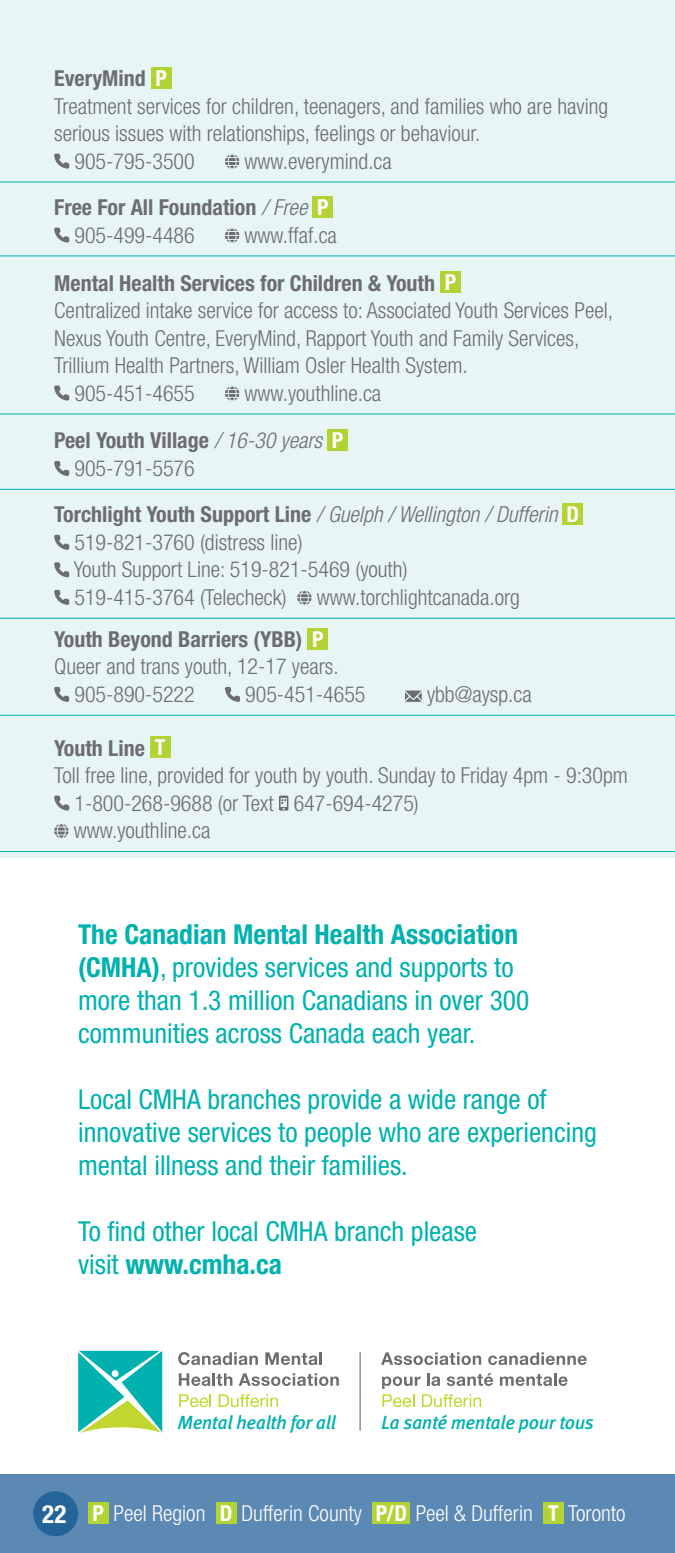
<style>
.page{position:relative;width:675px;height:1553px;background:#fff}
.page>*{position:absolute;margin:0;border:0;box-sizing:border-box;transform-origin:0 0}
.body_3{font:condensed 27.5px/33px "Helvetica Neue LT Std";color:#00b1b0}
.body_1_indent_YOUTH{font:300 condensed 22px/27.5px "Helvetica Neue LT Std";color:#6c6d70}
.body_1_indent_YOUTH-2{font:700 condensed 22px "Helvetica Neue LT Std";color:#6c6d70}
.body_1_indent_YOUTH-3{font:italic 300 condensed 22px "Helvetica Neue LT Std";color:#6c6d70}
.t1{font:300 condensed 22px "Helvetica Neue LT Std";color:#fff}
.body_1_indent{font:700 condensed 22px "Helvetica Neue LT Std";color:#fff}
.t2{font:italic 500 19px "Meta Pro";letter-spacing:-.025em;color:#00b1b0}
.s1{color:#fff}
.s2{font-weight:300;font-style:italic}
.s3{font-weight:700;font-style:normal}
.s4{font-weight:700;font-style:normal;color:#fff}
.s5{font-weight:700}
.s6{font-weight:700;font-size:25px}
</style>
<div class="page">
<div style="left:0;top:0;width:675px;height:102px;background:#e7f5f4"></div>
<div style="left:0;top:1474px;width:675px;height:78px;background:#5c89b4"></div>
<div style="left:88px;top:1502px;width:20px;height:21px;background:#b3d234"></div>
<div style="left:216px;top:1502px;width:20px;height:21px;background:#b3d234"></div>
<div style="left:373px;top:1502px;width:37px;height:21px;background:#b3d234"></div>
<div style="left:543px;top:1502px;width:21px;height:21px;background:#b3d234"></div>
<div style="left:33px;top:1491px;width:45px;height:45px;background:#256498;border-radius:50%"></div>
<div style="left:0;top:253px;width:675px;height:166px;background:#e7f5f4"></div>
<hr style="left:0;top:413px;width:675px;height:1px;background:#00b1b0">
<div style="left:440px;top:272px;width:21px;height:21px;background:#b3d234"></div>
<svg style="left:54px;top:385px;width:15px;height:15px"></svg>
<svg style="left:225px;top:386px;width:14px;height:14px"></svg>
<div style="left:0;top:612px;width:675px;height:105px;background:#e7f5f4"></div>
<hr style="left:0;top:715px;width:675px;height:1px;background:#00b1b0">
<div style="left:308px;top:628px;width:20px;height:21px;background:#b3d234"></div>
<svg style="left:54px;top:687px;width:15px;height:15px"></svg>
<svg style="left:225px;top:687px;width:15px;height:15px"></svg>
<svg style="left:405px;top:690px;width:17px;height:12px"></svg>
<div style="left:0;top:717px;width:675px;height:140px;background:#e7f5f4"></div>
<hr style="left:0;top:851px;width:675px;height:1px;background:#00b1b0">
<div style="left:150px;top:737px;width:20px;height:21px;background:#b3d234"></div>
<svg style="left:54px;top:795px;width:15px;height:15px"></svg>
<svg style="left:279px;top:795px;width:9px;height:15px"></svg>
<svg style="left:54px;top:824px;width:15px;height:14px"></svg>
<div style="left:0;top:489px;width:675px;height:130px;background:#e7f5f4"></div>
<hr style="left:0;top:618px;width:675px;height:1px;background:#00b1b0">
<div style="left:563px;top:503px;width:20px;height:22px;background:#b3d234"></div>
<svg style="left:54px;top:535px;width:15px;height:15px"></svg>
<svg style="left:54px;top:562px;width:15px;height:15px"></svg>
<svg style="left:54px;top:590px;width:15px;height:15px"></svg>
<svg style="left:297px;top:590px;width:15px;height:15px"></svg>
<div style="left:0;top:417px;width:675px;height:72px;background:#e7f5f4"></div>
<hr style="left:0;top:489px;width:675px;height:1px;background:#00b1b0">
<div style="left:327px;top:430px;width:21px;height:21px;background:#b3d234"></div>
<svg style="left:54px;top:461px;width:15px;height:15px"></svg>
<hr style="left:360px;top:1352px;width:1px;height:78px;background:#57585a">
<svg style="left:381px;top:1352px;width:100px;height:13px"></svg>
<svg style="left:488px;top:1352px;width:99px;height:13px"></svg>
<svg style="left:382px;top:1376px;width:39px;height:12px"></svg>
<svg style="left:427px;top:1373px;width:13px;height:13px"></svg>
<svg style="left:447px;top:1373px;width:46px;height:13px"></svg>
<svg style="left:500px;top:1373px;width:68px;height:13px"></svg>
<svg style="left:178px;top:1352px;width:80px;height:13px"></svg>
<svg style="left:265px;top:1352px;width:57px;height:13px"></svg>
<svg style="left:179px;top:1373px;width:53px;height:13px"></svg>
<svg style="left:239px;top:1373px;width:100px;height:13px"></svg>
<svg style="left:78px;top:1350px;width:84px;height:82px;background:#49c4ab"></svg>
<svg style="left:179px;top:1394px;width:32px;height:13px"></svg>
<svg style="left:219px;top:1394px;width:59px;height:13px"></svg>
<svg style="left:382px;top:1394px;width:32px;height:13px"></svg>
<svg style="left:422px;top:1394px;width:59px;height:13px"></svg>
<div style="left:0;top:53px;width:675px;height:130px;background:#e7f5f4"></div>
<hr style="left:0;top:182px;width:675px;height:1px;background:#00b1b0">
<div style="left:151px;top:67px;width:20px;height:22px;background:#b3d234"></div>
<svg style="left:54px;top:154px;width:15px;height:15px"></svg>
<svg style="left:225px;top:154px;width:14px;height:15px"></svg>
<div style="left:0;top:183px;width:675px;height:72px;background:#e7f5f4"></div>
<hr style="left:0;top:255px;width:675px;height:1px;background:#00b1b0">
<div style="left:313px;top:196px;width:20px;height:21px;background:#b3d234"></div>
<svg style="left:54px;top:227px;width:15px;height:16px"></svg>
<svg style="left:225px;top:228px;width:14px;height:14px"></svg>
<p class="body_1_indent_YOUTH-2" style="left:54px;top:65px;width:114px">EveryMind <span class="s1">P</span></p>
<p class="body_1_indent_YOUTH" style="left:54px;top:92px;width:556px">Treatment services for children, teenagers, and families who are having serious issues with relationships, feelings or behaviour.</p>
<p class="body_1_indent_YOUTH" style="left:74px;top:147px;width:122px">905-795-3500</p>
<p class="body_1_indent_YOUTH" style="left:245px;top:147px;width:149px">www.everymind.ca</p>
<p class="body_1_indent_YOUTH-2" style="left:54px;top:194px;width:276px">Free For All Foundation <span class="s2">/ Free</span> <span class="s1">P</span></p>
<p class="body_1_indent_YOUTH" style="left:74px;top:221px;width:122px">905-499-4486</p>
<p class="body_1_indent_YOUTH" style="left:245px;top:221px;width:94px">www.ffaf.ca</p>
<p class="body_1_indent_YOUTH-2" style="left:54px;top:269px;width:403px">Mental Health Services for Children &amp; Youth <span class="s1">P</span></p>
<p class="body_1_indent_YOUTH" style="left:54px;top:296px;width:560px">Centralized intake service for access to: Associated Youth Services Peel,<br>Nexus Youth Centre, EveryMind, Rapport Youth and Family Services,<br>Trillium Health Partners, William Osler Health System.</p>
<p class="body_1_indent_YOUTH" style="left:74px;top:379px;width:122px">905-451-4655</p>
<p class="body_1_indent_YOUTH" style="left:245px;top:379px;width:138px">www.youthline.ca</p>
<p class="body_1_indent_YOUTH-2" style="left:54px;top:427px;width:291px">Peel Youth Village <span class="s2">/ 16-30 years</span> <span class="s1">P</span></p>
<p class="body_1_indent_YOUTH" style="left:74px;top:454px;width:122px">905-791-5576</p>
<p class="body_1_indent_YOUTH-3" style="left:54px;top:502px;width:527px"><span class="s3">Torchlight Youth Support Line</span> / Guelph / Wellington / Dufferin <span class="s4">D</span></p>
<p class="body_1_indent_YOUTH" style="left:74px;top:528px;width:230px">519-821-3760 (distress line)</p>
<p class="body_1_indent_YOUTH" style="left:74px;top:555px;width:335px">Youth Support Line: 519-821-5469 (youth)</p>
<p class="body_1_indent_YOUTH" style="left:74px;top:583px;width:214px">519-415-3764 (Telecheck)</p>
<p class="body_1_indent_YOUTH" style="left:317px;top:583px;width:205px">www.torchlightcanada.org</p>
<p class="body_1_indent_YOUTH-2" style="left:54px;top:626px;width:271px">Youth Beyond Barriers (YBB) <span class="s1">P</span></p>
<p class="body_1_indent_YOUTH" style="left:54px;top:652px;width:286px">Queer and trans youth, 12-17 years.</p>
<p class="body_1_indent_YOUTH" style="left:74px;top:680px;width:122px">905-890-5222</p>
<p class="body_1_indent_YOUTH" style="left:245px;top:680px;width:122px">905-451-4655</p>
<p class="body_1_indent_YOUTH" style="left:427px;top:680px;width:106px">ybb@aysp.ca</p>
<p class="body_1_indent_YOUTH-2" style="left:54px;top:734px;width:92px">Youth Line</p>
<p class="body_1_indent" style="left:155px;top:734px;width:12px">T</p>
<p class="body_1_indent_YOUTH" style="left:54px;top:761px;width:575px">Toll free line, provided for youth by youth. Sunday to Friday 4pm - 9:30pm</p>
<p class="body_1_indent_YOUTH" style="left:74px;top:789px;width:346px">1-800-268-9688 (or Text 647-694-4275)</p>
<p class="body_1_indent_YOUTH" style="left:74px;top:816px;width:138px">www.youthline.ca</p>
<p class="body_3" style="left:78px;top:917px;width:453px"><span class="s5">The Canadian Mental Health Association (CMHA)</span>, provides services and supports to more than 1.3 million Canadians in over 300 communities across Canada each year.</p>
<p class="body_3" style="left:78px;top:1082px;width:520px">Local CMHA branches provide a wide range of innovative services to people who are experiencing mental illness and their families.</p>
<p class="body_3" style="left:78px;top:1214px;width:401px">To find other local CMHA branch please visit <span class="s5">www.cmha.ca</span></p>
<p class="t2" style="left:178px;top:1407px;width:160px">Mental health for all</p>
<p class="t2" style="left:381px;top:1407px;width:214px">La santé mentale pour tous</p>
<p class="t1" style="left:42px;top:1501px;width:585px"><span class="s6">22</span> <span class="s5">P</span> Peel Region <span class="s5">D</span> Dufferin County <span class="s5">P/D</span> Peel &amp; Dufferin <span class="s5">T</span> Toronto</p>
</div>
